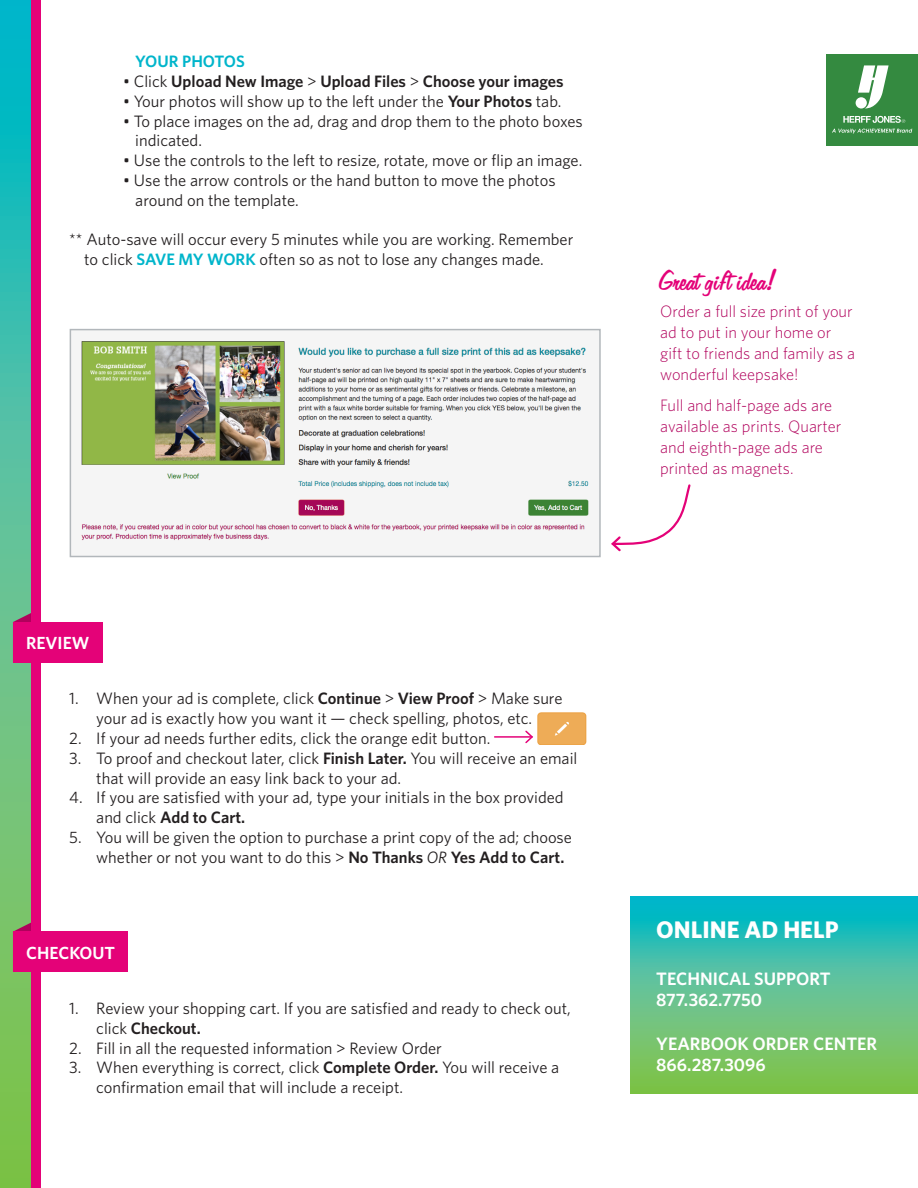
<style>
.page{position:relative;width:918px;height:1188px;background:#fff}
.page>*{position:absolute;margin:0;border:0;box-sizing:border-box;transform-origin:0 0}
.t1{font:31.5px "AHJ Alperton";letter-spacing:-.02em;color:#e40278}
.t2{font:700 24px "Whitney";color:#fff}
.t3{font:600 18px "Whitney";color:#fff}
.t4{font:600 17.55px "Whitney";color:#fff}
.t5{font:16.5px/19.8px "Whitney";color:#231f20}
.t6{font:300 16.5px/21px "Whitney";color:#b1015c}
.t7{font:600 16.5px "Whitney";color:#231f20}
.t8{font:600 16.5px "Whitney";color:#00b5cb}
.s1{font-weight:400}
.s2{font-weight:600}
.s3{font-weight:600;color:#00b5cb}
.s4{font-style:italic}
</style>
<div class="page">
<img style="left:81px;top:341px;width:508px;height:200px">
<div style="left:70px;top:329px;width:531px;height:228px;border:2px solid #b2b7bb"></div>
<svg style="left:631px;top:896px;width:287px;height:198px;background:#53c08e"></svg>
<svg style="left:0;top:0;width:31px;height:1188px;background:#52bf8f"></svg>
<svg style="left:13px;top:612px;width:18px;height:10px"></svg>
<svg style="left:13px;top:922px;width:18px;height:10px"></svg>
<div style="left:31px;top:0;width:9px;height:1188px;background:#e40278"></div>
<div style="left:13px;top:622px;width:90px;height:40px;background:#e40278"></div>
<div style="left:13px;top:932px;width:115px;height:40px;background:#e40278"></div>
<img style="left:538px;top:712px;width:49px;height:33px">
<svg style="left:611px;top:484px;width:80px;height:68px"></svg>
<div style="left:826px;top:54px;width:92px;height:92px;background:#348a40"></div>
<svg style="left:843px;top:116px;width:62px;height:7px"></svg>
<div style="left:856px;top:97px;width:11px;height:12px;background:#fff;border-radius:50%"></div>
<svg style="left:858px;top:65px;width:31px;height:44px"></svg>
<svg style="left:832px;top:129px;width:80px;height:5px"></svg>
<hr style="left:495px;top:736px;width:37px;height:2px;background:#e40278">
<svg style="left:524px;top:730px;width:9px;height:14px"></svg>
<p class="t8" style="left:135px;top:50px;width:111px">YOUR PHOTOS</p>
<p class="t7" style="left:123px;top:70px;width:442px"><span class="s1">• Click</span> Upload New Image <span class="s1">&gt;</span> Upload Files <span class="s1">&gt;</span> Choose your images</p>
<p class="t5" style="left:123px;top:91px;width:440px">• Your photos will show up to the left under the <span class="s2">Your Photos</span> tab.</p>
<p class="t5" style="left:123px;top:111px;width:461px">• To place images on the ad, drag and drop them to the photo boxes</p>
<p class="t5" style="left:135px;top:130px;width:68px">indicated.</p>
<p class="t5" style="left:123px;top:150px;width:461px">• Use the controls to the left to resize, rotate, move or flip an image.</p>
<p class="t5" style="left:123px;top:170px;width:434px">• Use the arrow controls or the hand button to move the photos</p>
<p class="t5" style="left:135px;top:190px;width:165px">around on the template.</p>
<p class="t5" style="left:69px;top:229px;width:506px">** Auto-save will occur every 5 minutes while you are working. Remember</p>
<p class="t5" style="left:84px;top:249px;width:461px">to click <span class="s3">SAVE MY WORK</span> often so as not to lose any changes made.</p>
<p class="t4" style="left:26px;top:631px;width:65px">REVIEW</p>
<p class="t5" style="left:69px;top:688px;width:495px;text-align:center">1. When your ad is complete, click <span class="s2">Continue</span> &gt; <span class="s2">View Proof</span> &gt; Make sure your ad is exactly how you want it — check spelling, photos, etc.</p>
<p class="t5" style="left:69px;top:728px;width:423px">2. If your ad needs further edits, click the orange edit button.</p>
<p class="t5" style="left:96px;top:748px;width:483px;text-indent:-27px">3. To proof and checkout later, click <span class="s2">Finish Later.</span> You will receive an email that will provide an easy link back to your ad.</p>
<p class="t5" style="left:96px;top:787px;width:469px;text-indent:-27px">4. If you are satisfied with your ad, type your initials in the box provided and click <span class="s2">Add to Cart.</span></p>
<p class="t5" style="left:96px;top:827px;width:477px;text-indent:-27px">5. You will be given the option to purchase a print copy of the ad; choose whether or not you want to do this &gt; <span class="s2">No Thanks</span> <span class="s4">OR</span> <span class="s2">Yes Add to Cart.</span></p>
<p class="t4" style="left:26px;top:942px;width:91px">CHECKOUT</p>
<p class="t5" style="left:96px;top:998px;width:476px;text-indent:-27px">1. Review your shopping cart. If you are satisfied and ready to check out, click <span class="s2">Checkout.</span></p>
<p class="t5" style="left:69px;top:1038px;width:374px">2. Fill in all the requested information &gt; Review Order</p>
<p class="t5" style="left:96px;top:1057px;width:465px;text-indent:-27px">3. When everything is correct, click <span class="s2">Complete Order.</span> You will receive a confirmation email that will include a receipt.</p>
<p class="t1" style="left:660px;top:262px;width:117px">Great gift idea!</p>
<p class="t6" style="left:660px;top:300px;width:196px">Order a full size print of your ad to put in your home or gift to friends and family as a wonderful keepsake!</p>
<p class="t6" style="left:660px;top:394px;width:183px">Full and half-page ads are available as prints. Quarter and eighth-page ads are printed as magnets.</p>
<p class="t2" style="left:656px;top:914px;width:184px">ONLINE AD HELP</p>
<p class="t3" style="left:656px;top:967px;width:176px">TECHNICAL SUPPORT</p>
<p class="t3" style="left:656px;top:988px;width:107px">877.362.7750</p>
<p class="t3" style="left:656px;top:1031px;width:222px">YEARBOOK ORDER CENTER</p>
<p class="t3" style="left:656px;top:1053px;width:111px">866.287.3096</p>
</div>
